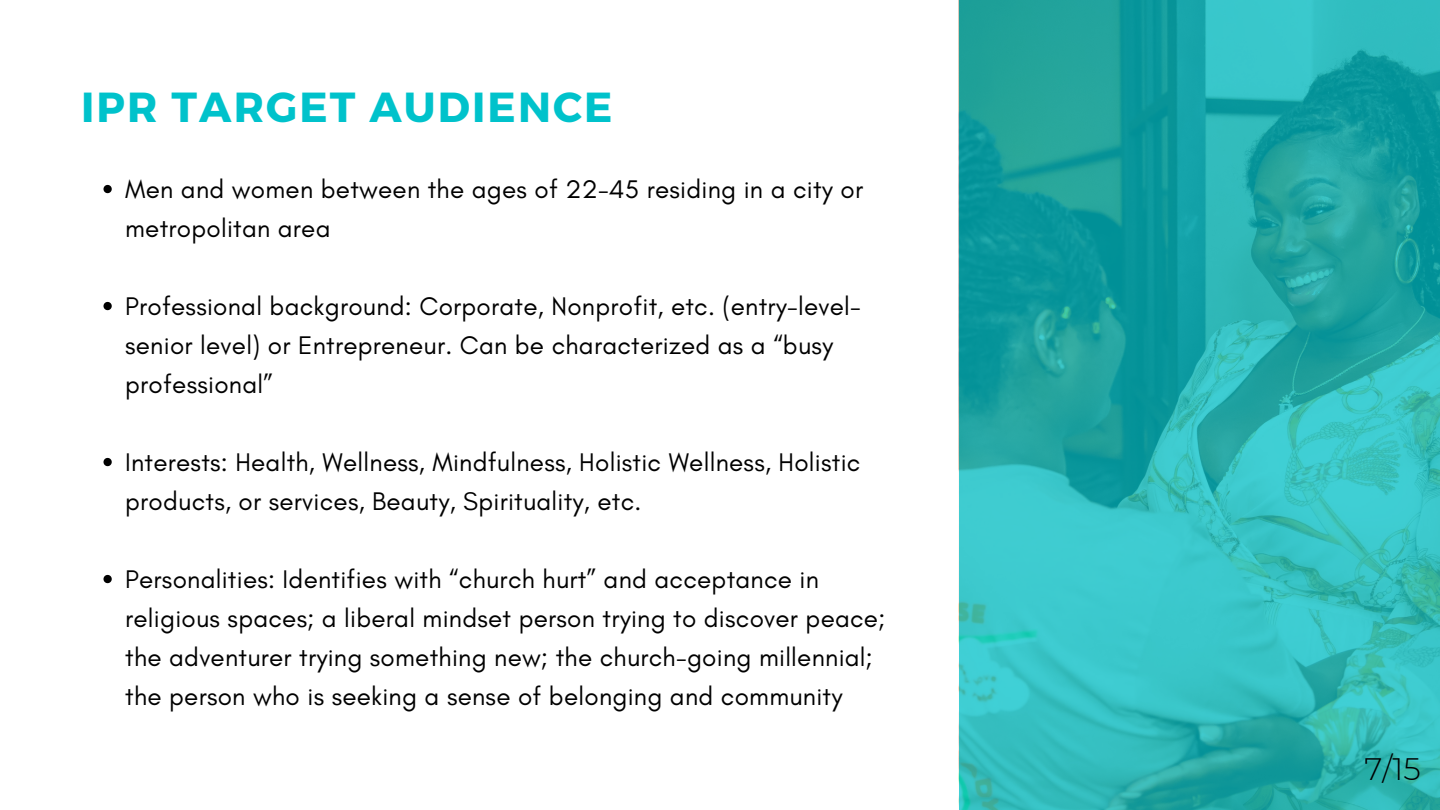
<style>
.page{position:relative;width:1440px;height:810px;background:#fff}
.page>*{position:absolute;margin:0;border:0;box-sizing:border-box;transform-origin:0 0}
.t1{font:700 42px "Montserrat";letter-spacing:.05em;color:#00c2cb}
.t2{font:300 31px "Montserrat";color:#000}
.t3{font:26px/39px "Glacial Indifference";letter-spacing:.01em;color:#000}
</style>
<div class="page">
<img style="left:959px;top:0;width:481px;height:810px">
<svg style="left:104px;top:185px;width:8px;height:8px"></svg>
<svg style="left:104px;top:302px;width:8px;height:8px"></svg>
<svg style="left:104px;top:458px;width:8px;height:8px"></svg>
<svg style="left:104px;top:575px;width:8px;height:8px"></svg>
<h1 class="t1" style="left:81px;top:80px;width:533px">IPR TARGET AUDIENCE</h1>
<p class="t3" style="left:125px;top:169px;width:739px">Men and women between the ages of 22-45 residing in a city or metropolitan area</p>
<p class="t3" style="left:125px;top:286px;width:737px">Professional background: Corporate, Nonprofit, etc. (entry-level&shy;senior level) or Entrepreneur. Can be characterized as a “busy professional”</p>
<p class="t3" style="left:125px;top:442px;width:737px">Interests: Health, Wellness, Mindfulness, Holistic Wellness, Holistic products, or services, Beauty, Spirituality, etc.</p>
<p class="t3" style="left:125px;top:559px;width:762px">Personalities: Identifies with “church hurt” and acceptance in religious spaces; a liberal mindset person trying to discover peace; the adventurer trying something new; the church-going millennial; the person who is seeking a sense of belonging and community</p>
<p class="t2" style="left:1365px;top:750px;width:58px">7/15</p>
</div>
